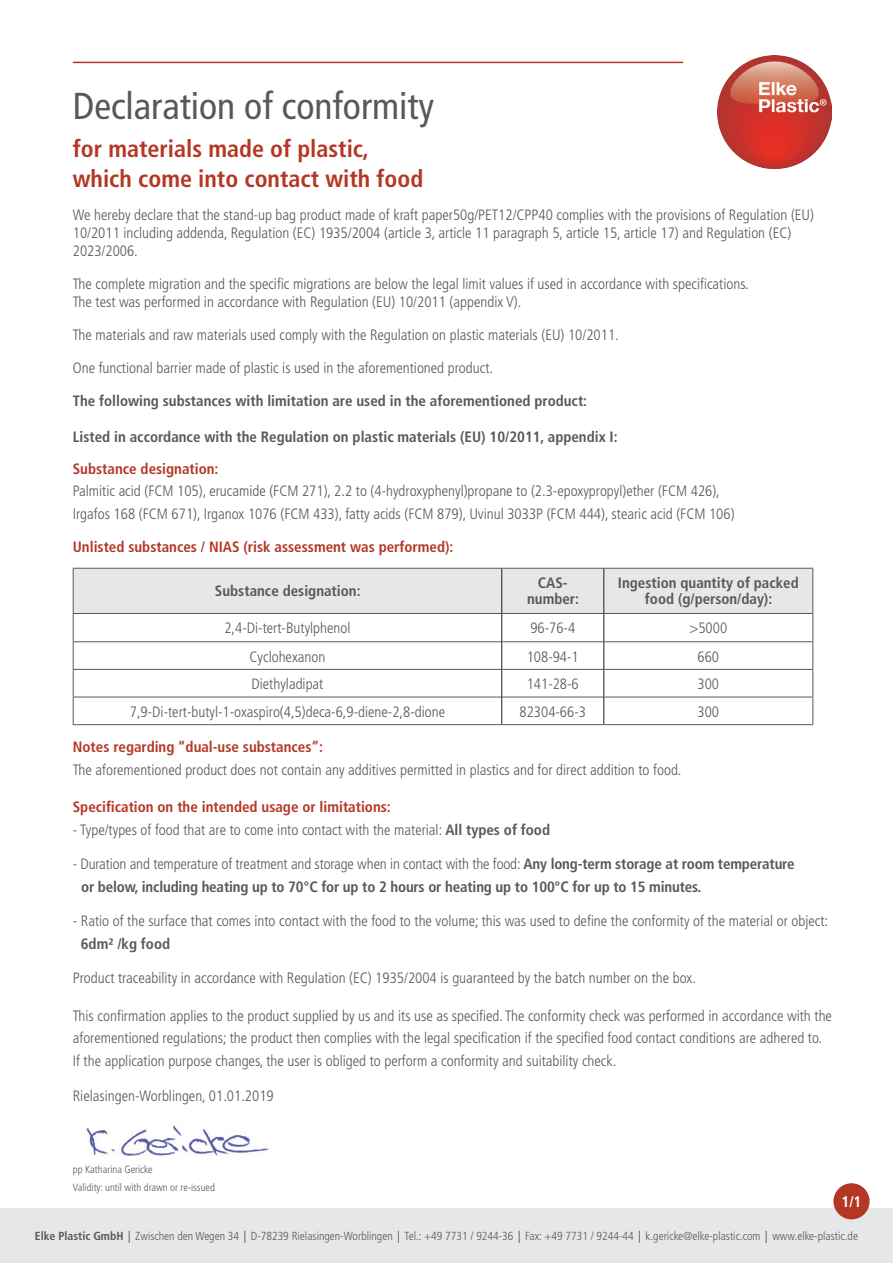
<style>
.page{position:relative;width:893px;height:1263px;background:#fff}
.page>*{position:absolute;margin:0;border:0;box-sizing:border-box;transform-origin:0 0}
.t1{font:condensed 37.5px "Frutiger";color:#57585a}
.t2{font:700 condensed 24px/30px "Frutiger";color:#b43724}
.t3{font:700 condensed 15.3px "Frutiger";color:#fff}
.t4{font:300 condensed 15px/18px "Frutiger";color:#57585a}
.t5{font:700 condensed 15px/16.5px "Frutiger";color:#57585a;text-align:center}
.t6{font:700 condensed 15px "Frutiger";color:#b43724}
.t7{font:300 condensed 11.7px "Frutiger";color:#57585a}
.t8{font:300 condensed 10.5px/18px "Frutiger";color:#57585a}
.s1{font-weight:700}
.s2{font-weight:300}
.s3{font-family:"Helvetica Neue";font-weight:400;font-stretch:normal}
</style>
<div class="page">
<img style="left:86px;top:1125px;width:183px;height:31px">
<div style="left:0;top:1209px;width:893px;height:54px;background:#e6e7e9"></div>
<img style="left:718px;top:55px;width:113px;height:114px">
<hr style="left:73px;top:62px;width:610px;height:1px;background:#b43724">
<hr style="left:73px;top:724px;width:429px;height:1px;background:#57585a">
<hr style="left:502px;top:724px;width:102px;height:1px;background:#57585a">
<hr style="left:604px;top:724px;width:209px;height:1px;background:#57585a">
<svg style="left:73px;top:568px;width:740px;height:156px"></svg>
<div style="left:833px;top:1183px;width:37px;height:36px;background:#b43724;border-radius:50%"></div>
<h1 class="t1" style="left:73px;top:84px;width:363px">Declaration of conformity</h1>
<h2 class="t2" style="left:73px;top:133px;width:352px">for materials made of plastic, which come into contact with food</h2>
<p class="t4" style="left:73px;top:206px;width:743px">We hereby declare that the stand-up bag product made of kraft paper50g/PET12/CPP40 complies with the provisions of Regulation (EU)<br>10/2011 including addenda, Regulation (EC) 1935/2004 (article 3, article 11 paragraph 5, article 15, article 17) and Regulation (EC)<br>2023/2006.</p>
<p class="t4" style="left:73px;top:275px;width:677px">The complete migration and the specific migrations are below the legal limit values if used in accordance with specifications.<br>The test was performed in accordance with Regulation (EU) 10/2011 (appendix V).</p>
<p class="t4" style="left:73px;top:326px;width:547px">The materials and raw materials used comply with the Regulation on plastic materials (EU) 10/2011.</p>
<p class="t4" style="left:73px;top:359px;width:422px">One functional barrier made of plastic is used in the aforementioned product.</p>
<p class="t5" style="left:73px;top:392px;width:516px">The following substances with limitation are used in the aforementioned product:</p>
<p class="t5" style="left:73px;top:428px;width:546px">Listed in accordance with the Regulation on plastic materials (EU) 10/2011, appendix I:</p>
<p class="t6" style="left:73px;top:460px;width:147px">Substance designation:</p>
<p class="t4" style="left:73px;top:480px;width:663px;line-height:22.5px">Palmitic acid (FCM 105), erucamide (FCM 271), 2.2 to (4-hydroxyphenyl)propane to (2.3-epoxypropyl)ether (FCM 426),<br>Irgafos 168 (FCM 671), Irganox 1076 (FCM 433), fatty acids (FCM 879), Uvinul 3033P (FCM 444), stearic acid (FCM 106)</p>
<p class="t6" style="left:73px;top:538px;width:382px">Unlisted substances / NIAS (risk assessment was performed):</p>
<p class="t5" style="left:215px;top:583px;width:147px">Substance designation:</p>
<p class="t5" style="left:527px;top:574px;width:53px">CAS&shy;number:</p>
<p class="t5" style="left:618px;top:574px;width:182px">Ingestion quantity of packed food (g/person/day):</p>
<p class="t4" style="left:224px;top:619px;width:128px">2,4-Di-tert-Butylphenol</p>
<p class="t4" style="left:530px;top:619px;width:46px">96-76-4</p>
<p class="t4" style="left:689px;top:619px;width:39px">&gt;5000</p>
<p class="t4" style="left:250px;top:647px;width:77px">Cyclohexanon</p>
<p class="t4" style="left:527px;top:647px;width:54px">108-94-1</p>
<p class="t4" style="left:697px;top:647px;width:23px">660</p>
<p class="t4" style="left:251px;top:675px;width:73px">Diethyladipat</p>
<p class="t4" style="left:527px;top:675px;width:54px">141-28-6</p>
<p class="t4" style="left:697px;top:675px;width:23px">300</p>
<p class="t4" style="left:130px;top:703px;width:317px">7,9-Di-tert-butyl-1-oxaspiro(4,5)deca-6,9-diene-2,8-dione</p>
<p class="t4" style="left:519px;top:703px;width:68px">82304-66-3</p>
<p class="t4" style="left:697px;top:703px;width:23px">300</p>
<p class="t6" style="left:73px;top:738px;width:252px">Notes regarding “dual-use substances”:</p>
<p class="t4" style="left:73px;top:761px;width:610px">The aforementioned product does not contain any additives permitted in plastics and for direct addition to food.</p>
<p class="t6" style="left:73px;top:798px;width:319px">Specification on the intended usage or limitations:</p>
<p class="t4" style="left:73px;top:821px;width:479px">- Type/types of food that are to come into contact with the material: <span class="s1">All types of food</span></p>
<p class="t5" style="left:81px;top:853px;width:715px;line-height:22.5px;text-align:left;text-indent:-8px"><span class="s2">- Duration and temperature of treatment and storage when in contact with the food:</span> Any long-term storage at room temperature or below, including heating up to 70°C for up to 2 hours or heating up to 100°C for up to 15 minutes.</p>
<p class="t4" style="left:73px;top:912px;width:757px">- Ratio of the surface that comes into contact with the food to the volume; this was used to define the conformity of the material or object:</p>
<p class="t5" style="left:81px;top:935px;width:91px">6dm² /kg food</p>
<p class="t4" style="left:73px;top:969px;width:625px">Product traceability in accordance with Regulation (EC) 1935/2004 is guaranteed by the batch number on the box.</p>
<p class="t4" style="left:73px;top:1004px;width:761px;line-height:22.5px">This confirmation applies to the product supplied by us and its use as specified. The conformity check was performed in accordance with the aforementioned regulations; the product then complies with the legal specification if the specified food contact conditions are adhered to.<br>If the application purpose changes, the user is obliged to perform a conformity and suitability check.</p>
<p class="t4" style="left:73px;top:1087px;width:202px">Rielasingen-Worblingen, 01.01.2019</p>
<p class="t8" style="left:73px;top:1160px;width:144px">pp Katharina Gericke<br>Validity: until with drawn or re-issued</p>
<p class="t3" style="left:841px;top:1193px;width:22px">1/1</p>
<p class="t7" style="left:35px;top:1230px;width:824px"><span class="s1">Elke Plastic GmbH</span><span class="s3">│</span>Zwischen den Wegen 34<span class="s3">│</span>D-78239 Rielasingen-Worblingen<span class="s3">│</span>Tel.: +49 7731 / 9244-36<span class="s3">│</span>Fax: +49 7731 / 9244-44<span class="s3">│</span>k.gericke@elke-plastic.com<span class="s3">│</span>www.elke-plastic.de</p>
</div>
